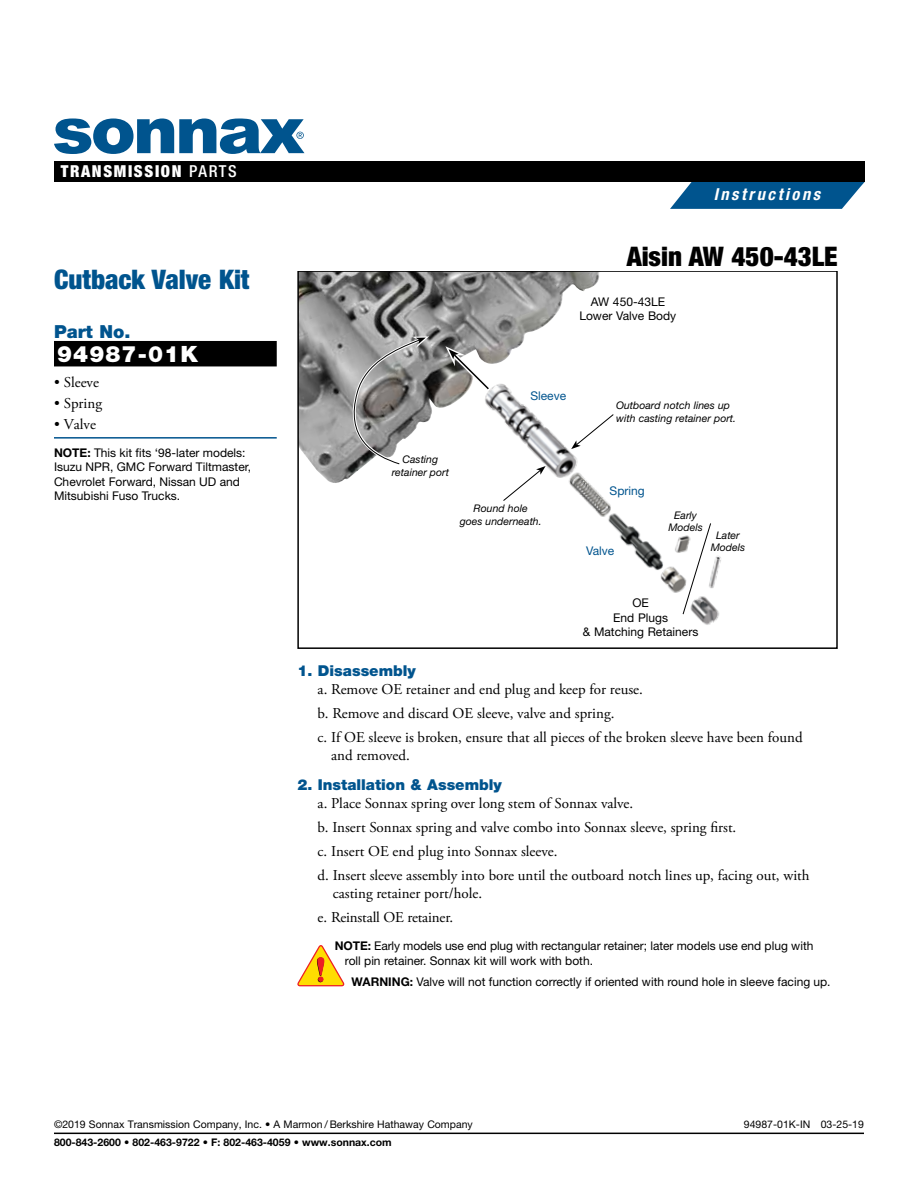
<style>
.page{position:relative;width:918px;height:1188px;background:#fff}
.page>*{position:absolute;margin:0;border:0;box-sizing:border-box;transform-origin:0 0}
.t1{font:900 condensed 27px "Helvetica Neue LT Std";color:#000}
.t2{font:900 condensed 27px "Helvetica Neue LT Std";color:#00548e}
.t3{font:900 22.5px "Helvetica Neue LT Std";letter-spacing:.05em;color:#fff}
.t4{font:900 18px "Helvetica Neue LT Std";color:#00548e}
.t5{font:900 condensed 16.5px "Helvetica Neue LT Std";letter-spacing:.1em;color:#fff}
.t6{font:italic 700 condensed 16.5px "Helvetica Neue LT Std";letter-spacing:.155em;color:#fff}
.t7{font:15px/24px "Adobe Garamond Pro";color:#000}
.t8{font:900 15px "Helvetica Neue LT Std";color:#00548e}
.t9{font:12px/14.4px "Helvetica Neue LT Std";color:#000}
.t10{font:12px "Helvetica Neue LT Std";color:#00548e}
.t11{font:italic 10.5px/12.6px "Helvetica Neue LT Std";color:#000;text-align:center}
.t12{font:10.5px "Helvetica Neue LT Std";color:#000}
.t13{font:700 10.5px "Helvetica Neue LT Std";color:#000}
.s1{font-weight:500}
.s2{font-weight:700}
</style>
<div class="page">
<img style="left:300px;top:273px;width:300px;height:210px">
<div style="left:297px;top:270px;width:541px;height:379px;border:2px solid #000"></div>
<img style="left:470px;top:378px;width:251px;height:247px">
<svg style="left:297px;top:945px;width:47px;height:41px"></svg>
<div style="left:54px;top:341px;width:223px;height:25px;background:#000"></div>
<hr style="left:54px;top:437px;width:223px;height:2px;background:#00548e">
<svg style="left:446px;top:346px;width:49px;height:49px"></svg>
<svg style="left:341px;top:336px;width:88px;height:132px;background:#9e9d9d"></svg>
<svg style="left:571px;top:413px;width:43px;height:36px"></svg>
<svg style="left:682px;top:522px;width:30px;height:93px"></svg>
<svg style="left:502px;top:466px;width:44px;height:36px"></svg>
<hr style="left:54px;top:1133px;width:810px;height:1px;background:#000">
<svg style="left:670px;top:182px;width:195px;height:27px;background:#1e689b"></svg>
<div style="left:54px;top:161px;width:811px;height:21px;background:#000"></div>
<svg style="left:54px;top:118px;width:250px;height:36px"></svg>
<p class="t5" style="left:61px;top:161px;width:178px">TRANSMISSION <span class="s1">PARTS</span></p>
<h1 class="t2" style="left:54px;top:263px;width:197px">Cutback Valve Kit</h1>
<p class="t4" style="left:54px;top:321px;width:78px">Part No.</p>
<h2 class="t3" style="left:57px;top:340px;width:142px">94987-01K</h2>
<p class="t7" style="left:54px;top:371px;width:47px">• Sleeve</p>
<p class="t7" style="left:54px;top:392px;width:50px">• Spring</p>
<p class="t7" style="left:54px;top:413px;width:44px">• Valve</p>
<p class="t9" style="left:54px;top:445px;width:199px"><span class="s2">NOTE:</span> This kit fits ‘98-later models:<br>Isuzu NPR, GMC Forward Tiltmaster,<br>Chevrolet Forward, Nissan UD and<br>Mitsubishi Fuso Trucks.</p>
<p class="t6" style="left:714px;top:185px;width:108px">Instructions</p>
<h1 class="t1" style="left:627px;top:240px;width:213px">Aisin AW 450-43LE</h1>
<p class="t9" style="left:579px;top:294px;width:98px;text-align:center">AW 450-43LE<br>Lower Valve Body</p>
<p class="t10" style="left:530px;top:388px;width:37px">Sleeve</p>
<p class="t11" style="left:392px;top:453px;width:59px">Casting retainer port</p>
<p class="t11" style="left:460px;top:502px;width:84px">Round hole<br>goes underneath.</p>
<p class="t11" style="left:616px;top:399px;width:121px;text-align:left">Outboard notch lines up with casting retainer port.</p>
<p class="t10" style="left:610px;top:484px;width:37px">Spring</p>
<p class="t10" style="left:586px;top:543px;width:30px">Valve</p>
<p class="t11" style="left:668px;top:509px;width:36px">Early<br>Models</p>
<p class="t11" style="left:711px;top:529px;width:36px">Later<br>Models</p>
<p class="t9" style="left:583px;top:596px;width:117px;text-align:center">OE<br>End Plugs<br>&amp; Matching Retainers</p>
<p class="t8" style="left:297px;top:661px;width:120px">1. Disassembly</p>
<p class="t7" style="left:318px;top:677px;width:487px">a. Remove OE retainer and end plug and keep for reuse.<br>b. Remove and discard OE sleeve, valve and spring.<br>c. If OE sleeve is broken, ensure that all pieces of the broken sleeve have been found</p>
<p class="t7" style="left:331px;top:743px;width:80px">and removed.</p>
<p class="t8" style="left:297px;top:776px;width:206px">2. Installation &amp; Assembly</p>
<p class="t7" style="left:318px;top:792px;width:493px">a. Place Sonnax spring over long stem of Sonnax valve.<br>b. Insert Sonnax spring and valve combo into Sonnax sleeve, spring first.<br>c. Insert OE end plug into Sonnax sleeve.<br>d. Insert sleeve assembly into bore until the outboard notch lines up, facing out, with</p>
<p class="t7" style="left:318px;top:882px;width:166px;text-indent:15px">casting retainer port/hole. e. Reinstall OE retainer.</p>
<p class="t9" style="left:345px;top:939px;width:470px;text-indent:-10px"><span class="s2">NOTE:</span> Early models use end plug with rectangular retainer; later models use end plug with roll pin retainer. Sonnax kit will work with both.</p>
<p class="t9" style="left:351px;top:974px;width:481px"><span class="s2">WARNING:</span> Valve will not function correctly if oriented with round hole in sleeve facing up.</p>
<p class="t12" style="left:54px;top:1118px;width:420px">©2019 Sonnax Transmission Company, Inc. • A Marmon / Berkshire Hathaway Company</p>
<p class="t12" style="left:744px;top:1118px;width:122px">94987-01K-IN 03-25-19</p>
<p class="t13" style="left:54px;top:1136px;width:339px">800-843-2600 • 802-463-9722 • F: 802-463-4059 • www.sonnax.com</p>
</div>
